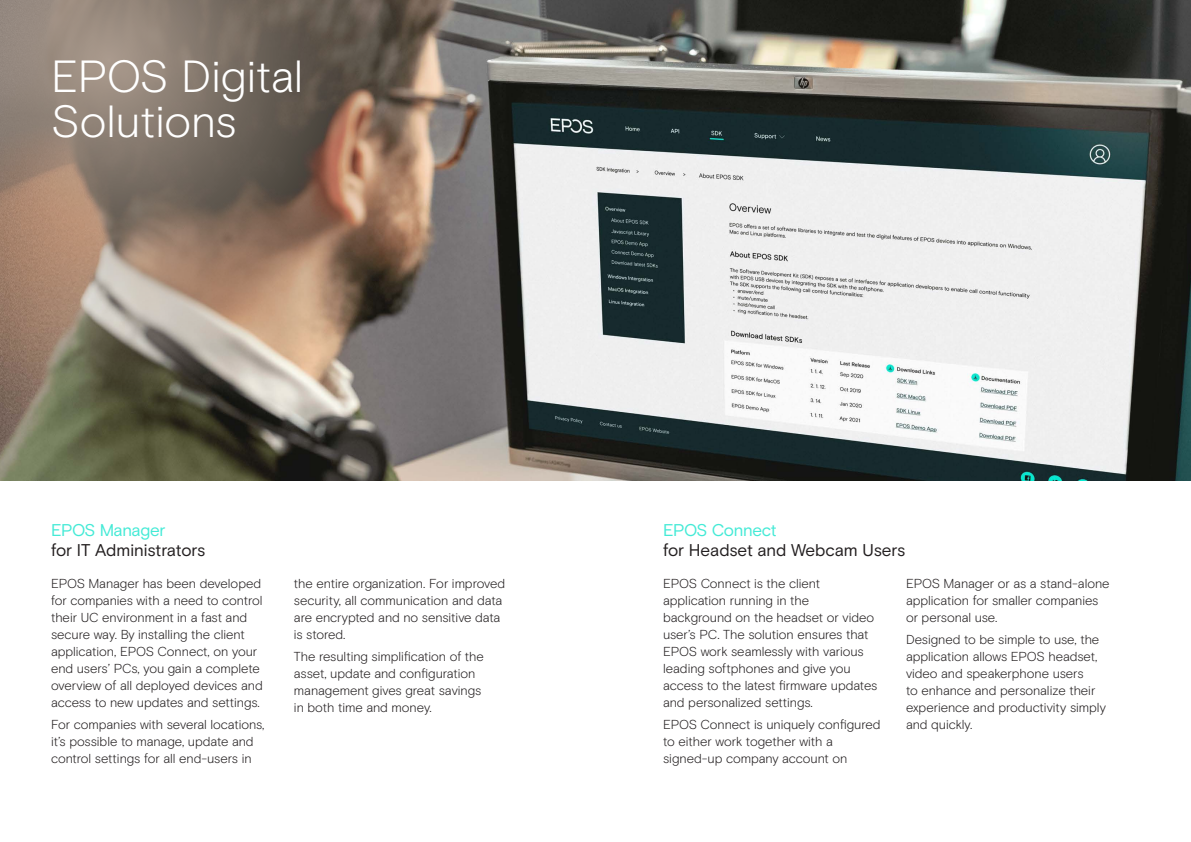
<style>
.page{position:relative;width:1191px;height:842px;background:#fff}
.page>*{position:absolute;margin:0;border:0;box-sizing:border-box;transform-origin:0 0}
.t1{font:300 45px/45px "EPOS Basis";letter-spacing:-.005em;color:#fff}
.t2{font:17px/20.5px "EPOS Basis";letter-spacing:-.015em;color:#231f20}
.t3{font:300 13px/17px "EPOS Basis";letter-spacing:-.005em;color:#231f20}
.s1{color:#44ead6}
</style>
<div class="page">
<img style="left:0;top:0;width:1191px;height:480px">
<svg style="left:0;top:0;width:457px;height:409px;background:#8c7a6c"></svg>
<p class="t1" style="left:51px;top:54px;width:254px">EPOS Digital<br>Solutions</p>
<p class="t2" style="left:51px;top:520px;width:156px"><span class="s1">EPOS Manager<br></span>for IT Administrators</p>
<p class="t3" style="left:51px;top:575px;width:213px">EPOS Manager has been developed for companies with a need to control their UC environment in a fast and secure way. By installing the client application, EPOS Connect, on your end users’ PCs, you gain a complete overview of all deployed devices and access to new updates and settings.</p>
<p class="t3" style="left:51px;top:716px;width:215px">For companies with several locations, it’s possible to manage, update and control settings for all end-users in</p>
<p class="t3" style="left:294px;top:575px;width:213px">the entire organization. For improved security, all communication and data are encrypted and no sensitive data is stored.</p>
<p class="t3" style="left:294px;top:648px;width:191px">The resulting simplification of the asset, update and configuration management gives great savings in both time and money.</p>
<p class="t2" style="left:663px;top:520px;width:244px"><span class="s1">EPOS Connect<br></span>for Headset and Webcam Users</p>
<p class="t3" style="left:663px;top:575px;width:216px">EPOS Connect is the client application running in the background on the headset or video user’s PC. The solution ensures that<br>EPOS work seamlessly with various leading softphones and give you access to the latest firmware updates and personalized settings.</p>
<p class="t3" style="left:663px;top:716px;width:219px">EPOS Connect is uniquely configured to either work together with a signed-up company account on</p>
<p class="t3" style="left:906px;top:575px;width:205px">EPOS Manager or as a stand-alone application for smaller companies or personal use.</p>
<p class="t3" style="left:906px;top:631px;width:201px">Designed to be simple to use, the application allows EPOS headset, video and speakerphone users<br>to enhance and personalize their experience and productivity simply and quickly.</p>
</div>
